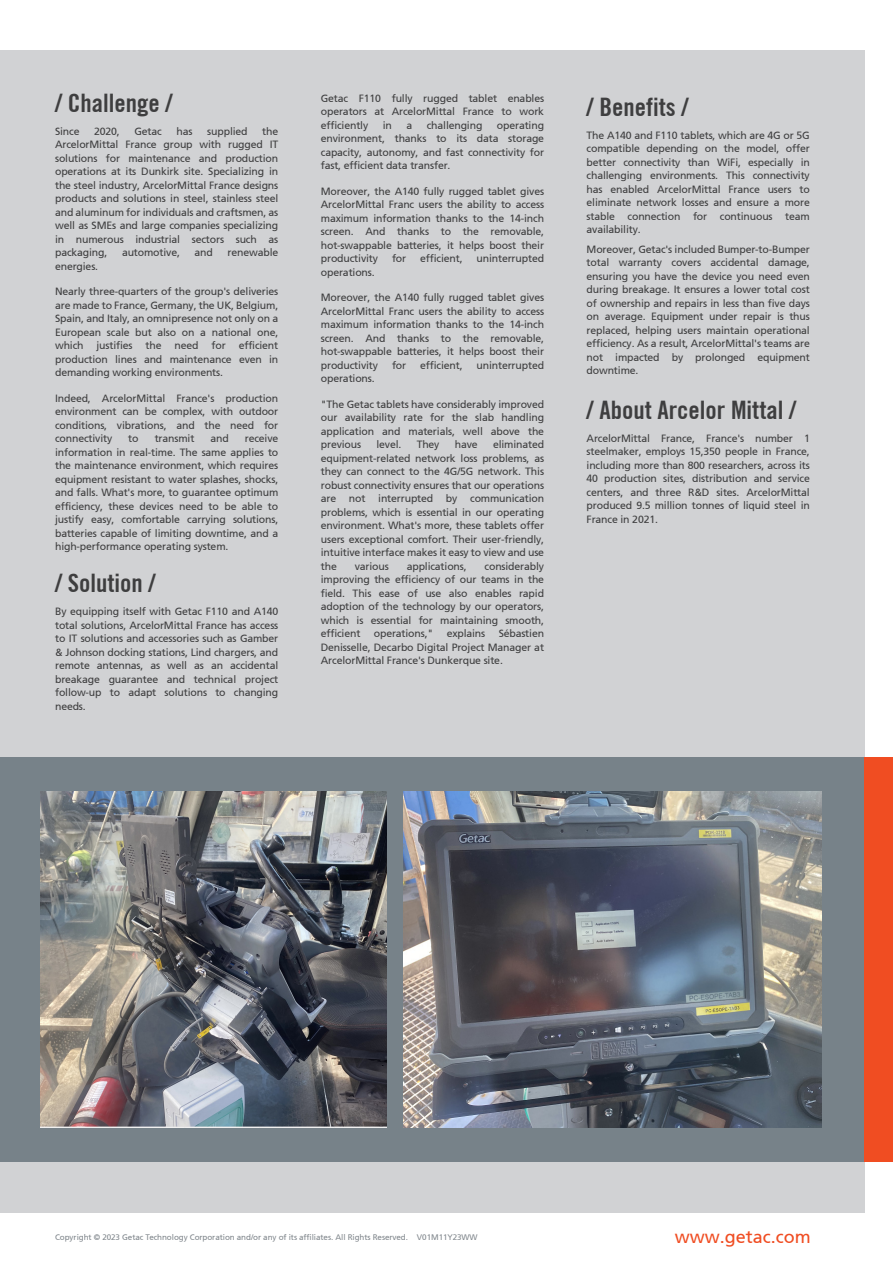
<style>
.page{position:relative;width:893px;height:1263px;background:#fff}
.page>*{position:absolute;margin:0;border:0;box-sizing:border-box;transform-origin:0 0}
.t1{font:700 condensed 25.5px "Trade Gothic No.20";color:#3e3e3f}
.t2{font:18px "Frutiger 55 Roman";color:#f04d22}
.t3{font:10.5px/13.5px "Frutiger 55 Roman";letter-spacing:-.015em;color:#3e3e3f;text-align:justify}
.t4{font:8.1px "Frutiger 55 Roman";letter-spacing:-.01em;color:#616970}
</style>
<div class="page">
<div style="left:0;top:50px;width:865px;height:1162px;background:#d1d2d4"></div>
<div style="left:0;top:757px;width:865px;height:405px;background:#778289"></div>
<div style="left:865px;top:757px;width:28px;height:405px;background:#f04d22"></div>
<img style="left:40px;top:791px;width:347px;height:337px">
<img style="left:404px;top:791px;width:417px;height:337px">
<h1 class="t1" style="left:55px;top:87px;width:119px">/ Challenge /</h1>
<p class="t3" style="left:55px;top:124px;width:26px">Since</p>
<p class="t3" style="left:94px;top:124px;width:27px">2020,</p>
<p class="t3" style="left:135px;top:124px;width:29px">Getac</p>
<p class="t3" style="left:177px;top:124px;width:18px">has</p>
<p class="t3" style="left:207px;top:124px;width:42px">supplied</p>
<p class="t3" style="left:55px;top:124px;width:225px;text-indent:207px">the ArcelorMittal France group with rugged IT solutions for maintenance and production operations at its Dunkirk site. Specializing in the steel industry, ArcelorMittal France designs products and solutions in steel, stainless steel and aluminum for individuals and craftsmen, as well as SMEs and large companies specializing in numerous industrial sectors such as packaging,</p>
<p class="t3" style="left:122px;top:246px;width:59px">automotive,</p>
<p class="t3" style="left:195px;top:246px;width:20px">and</p>
<p class="t3" style="left:228px;top:246px;width:52px">renewable</p>
<p class="t3" style="left:55px;top:259px;width:45px">energies.</p>
<p class="t3" style="left:55px;top:285px;width:225px">Nearly three-quarters of the group's deliveries are made to France, Germany, the UK, Belgium, Spain, and Italy, an omnipresence not only on a European scale but also on a national one, which justifies the need for efficient production lines and maintenance even in demanding working environments.</p>
<p class="t3" style="left:55px;top:392px;width:225px">Indeed, ArcelorMittal France's production environment can be complex, with outdoor conditions, vibrations, and the need for connectivity</p>
<p class="t3" style="left:128px;top:432px;width:12px">to</p>
<p class="t3" style="left:155px;top:432px;width:41px">transmit</p>
<p class="t3" style="left:210px;top:432px;width:20px">and</p>
<p class="t3" style="left:55px;top:432px;width:225px;text-indent:190px">receive information in real-time. The same applies to the maintenance environment, which requires equipment resistant to water splashes, shocks, and falls. What's more, to guarantee optimum efficiency, these devices need to be able to justify easy, comfortable carrying solutions, batteries capable of limiting downtime, and a high-performance operating system.</p>
<h1 class="t1" style="left:55px;top:568px;width:102px">/ Solution /</h1>
<p class="t3" style="left:55px;top:605px;width:225px">By equipping itself with Getac F110 and A140 total solutions, ArcelorMittal France has access to IT solutions and accessories such as Gamber &amp; Johnson docking stations, Lind chargers, and remote antennas, as well as an accidental breakage guarantee and technical project follow-up to adapt solutions to changing needs.</p>
<p class="t3" style="left:321px;top:91px;width:225px">Getac F110 fully rugged tablet enables operators at ArcelorMittal France to work efficiently</p>
<p class="t3" style="left:383px;top:118px;width:11px">in</p>
<p class="t3" style="left:406px;top:118px;width:7px">a</p>
<p class="t3" style="left:427px;top:118px;width:57px">challenging</p>
<p class="t3" style="left:321px;top:118px;width:225px;text-indent:176px">operating environment, thanks to its data storage capacity, autonomy, and fast connectivity for fast, efficient data transfer.</p>
<p class="t3" style="left:321px;top:184px;width:225px">Moreover, the A140 fully rugged tablet gives ArcelorMittal Franc users the ability to access maximum information thanks to the 14-inch screen. And thanks to the removable, hot-swappable batteries, it helps boost their productivity</p>
<p class="t3" style="left:392px;top:252px;width:16px">for</p>
<p class="t3" style="left:420px;top:252px;width:44px">efficient,</p>
<p class="t3" style="left:477px;top:252px;width:69px">uninterrupted</p>
<p class="t3" style="left:321px;top:265px;width:55px">operations.</p>
<p class="t3" style="left:321px;top:291px;width:225px">Moreover, the A140 fully rugged tablet gives ArcelorMittal Franc users the ability to access maximum information thanks to the 14-inch screen. And thanks to the removable, hot-swappable batteries, it helps boost their productivity</p>
<p class="t3" style="left:392px;top:358px;width:16px">for</p>
<p class="t3" style="left:420px;top:358px;width:44px">efficient,</p>
<p class="t3" style="left:477px;top:358px;width:69px">uninterrupted</p>
<p class="t3" style="left:321px;top:372px;width:55px">operations.</p>
<p class="t3" style="left:321px;top:397px;width:225px">"The Getac tablets have considerably improved our availability rate for the slab handling application and materials, well above the previous</p>
<p class="t3" style="left:321px;top:438px;width:225px;text-indent:172px">eliminated equipment-related network loss problems, as they can connect to the 4G/5G network. This robust connectivity ensures that our operations are not interrupted by communication problems, which is essential in our operating environment. What's more, these tablets offer users exceptional comfort. Their user-friendly, intuitive interface makes it easy to view and use the</p>
<p class="t3" style="left:376px;top:438px;width:26px">level.</p>
<p class="t3" style="left:417px;top:438px;width:24px">They</p>
<p class="t3" style="left:455px;top:438px;width:24px">have</p>
<p class="t3" style="left:321px;top:560px;width:225px;text-indent:164px">considerably improving the efficiency of our teams in the field. This ease of use also enables rapid adoption of the technology by our operators, which is essential for maintaining smooth, efficient</p>
<p class="t3" style="left:355px;top:560px;width:36px">various</p>
<p class="t3" style="left:407px;top:560px;width:61px">applications,</p>
<p class="t3" style="left:321px;top:627px;width:225px;text-indent:178px">Sébastien Denisselle, Decarbo Digital Project Manager at ArcelorMittal France's Dunkerque site.</p>
<p class="t3" style="left:374px;top:627px;width:61px">operations,"</p>
<p class="t3" style="left:447px;top:627px;width:40px">explains</p>
<h1 class="t1" style="left:587px;top:91px;width:103px">/ Benefits /</h1>
<p class="t3" style="left:587px;top:128px;width:225px">The A140 and F110 tablets, which are 4G or 5G compatible depending on the model, offer better connectivity than WiFi, especially in challenging environments. This connectivity has enabled ArcelorMittal France users to eliminate network losses and ensure a more stable connection for continuous team availability.</p>
<p class="t3" style="left:587px;top:242px;width:225px">Moreover, Getac's included Bumper-to-Bumper total warranty covers accidental damage, ensuring you have the device you need even during breakage. It ensures a lower total cost of ownership and repairs in less than five days on average. Equipment under repair is thus replaced, helping users maintain operational efficiency. As a result, ArcelorMittal's teams are not impacted by prolonged equipment downtime.</p>
<h1 class="t1" style="left:587px;top:394px;width:211px">/ About Arcelor Mittal /</h1>
<p class="t3" style="left:587px;top:431px;width:225px">ArcelorMittal France, France's number 1 steelmaker, employs 15,350 people in France, including more than 800 researchers, across its 40 production sites, distribution and service centers, and three R&amp;D sites. ArcelorMittal produced 9.5 million tonnes of liquid steel in France in 2021.</p>
<p class="t4" style="left:55px;top:1233px;width:424px">Copyright © 2023 Getac Technology Corporation and/or any of its affiliates. All Rights Reserved. V01M11Y23WW</p>
<h2 class="t2" style="left:675px;top:1226px;width:137px">www.getac.com</h2>
</div>
